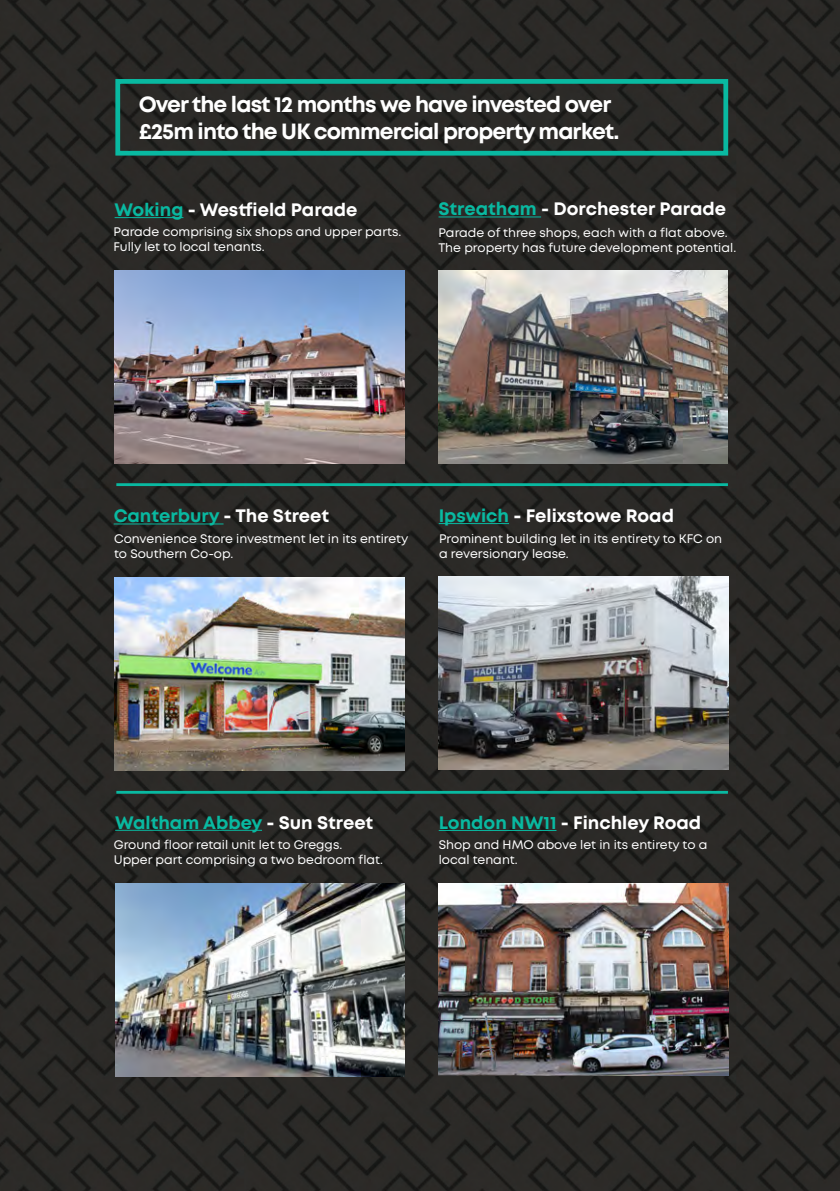
<style>
.page{position:relative;width:840px;height:1191px;background:#fff}
.page>*{position:absolute;margin:0;border:0;box-sizing:border-box;transform-origin:0 0}
.t1{font:700 22px/26.4px "Mont";letter-spacing:-.04em;color:#fff}
.t2{font:700 18px "Mont";color:#fff}
.t3{font:700 18px "Mont";color:#09b9a1}
.t4{font:12.4px "Mont";color:#fff}
.s1{color:#09b9a1}
.s2{color:#fff}
</style>
<div class="page">
<img style="left:1px;top:0;width:838px;height:1191px">
<img style="left:115px;top:271px;width:289px;height:192px">
<img style="left:115px;top:883px;width:289px;height:193px">
<img style="left:438px;top:577px;width:289px;height:192px">
<img style="left:438px;top:883px;width:289px;height:192px">
<img style="left:438px;top:270px;width:289px;height:193px">
<hr style="left:114px;top:217px;width:69px;height:1px;background:#09b9a1">
<hr style="left:438px;top:523px;width:70px;height:1px;background:#09b9a1">
<hr style="left:115px;top:830px;width:147px;height:1px;background:#09b9a1">
<hr style="left:438px;top:830px;width:118px;height:1px;background:#09b9a1">
<img style="left:115px;top:577px;width:289px;height:193px">
<hr style="left:114px;top:523px;width:109px;height:1px;background:#09b9a1">
<hr style="left:438px;top:216px;width:103px;height:1px;background:#09b9a1">
<svg style="left:0;top:0;width:1px;height:1191px"></svg>
<hr style="left:116px;top:483px;width:611px;height:3px;background:#09b9a1">
<hr style="left:116px;top:791px;width:611px;height:2px;background:#09b9a1">
<div style="left:115px;top:79px;width:612px;height:77px;border:5px solid #09b9a1"></div>
<p class="t1" style="left:139px;top:91px;width:482px">Over the last 12 months we have invested over £25m into the UK commercial property market.</p>
<p class="t2" style="left:114px;top:198px;width:244px"><span class="s1">Woking</span> - Westfield Parade</p>
<p class="t4" style="left:113px;top:224px;width:289px">Parade comprising six shops and upper parts.</p>
<p class="t4" style="left:113px;top:239px;width:153px">Fully let to local tenants.</p>
<p class="t2" style="left:438px;top:197px;width:289px"><span class="s1">Streatham</span> - Dorchester Parade</p>
<p class="t4" style="left:438px;top:224px;width:291px">Parade of three shops, each with a flat above.</p>
<p class="t4" style="left:438px;top:239px;width:299px">The property has future development potential.</p>
<p class="t3" style="left:114px;top:504px;width:217px">Canterbury <span class="s2">- The Street</span></p>
<p class="t4" style="left:114px;top:531px;width:296px">Convenience Store investment let in its entirety</p>
<p class="t4" style="left:114px;top:546px;width:121px">to Southern Co-op.</p>
<p class="t2" style="left:438px;top:504px;width:237px"><span class="s1">Ipswich</span> - Felixstowe Road</p>
<p class="t4" style="left:439px;top:531px;width:284px">Prominent building let in its entirety to KFC on</p>
<p class="t4" style="left:439px;top:546px;width:131px">a reversionary lease.</p>
<p class="t3" style="left:115px;top:810px;width:259px">Waltham Abbey <span class="s2">- Sun Street</span></p>
<p class="t2" style="left:438px;top:810px;width:264px"><span class="s1">London NW11</span> - Finchley Road</p>
<p class="t4" style="left:114px;top:836px;width:230px">Ground floor retail unit let to Greggs.</p>
<p class="t4" style="left:114px;top:851px;width:270px">Upper part comprising a two bedroom flat.</p>
<p class="t4" style="left:438px;top:836px;width:270px">Shop and HMO above let in its entirety to a</p>
<p class="t4" style="left:438px;top:851px;width:80px">local tenant.</p>
</div>
